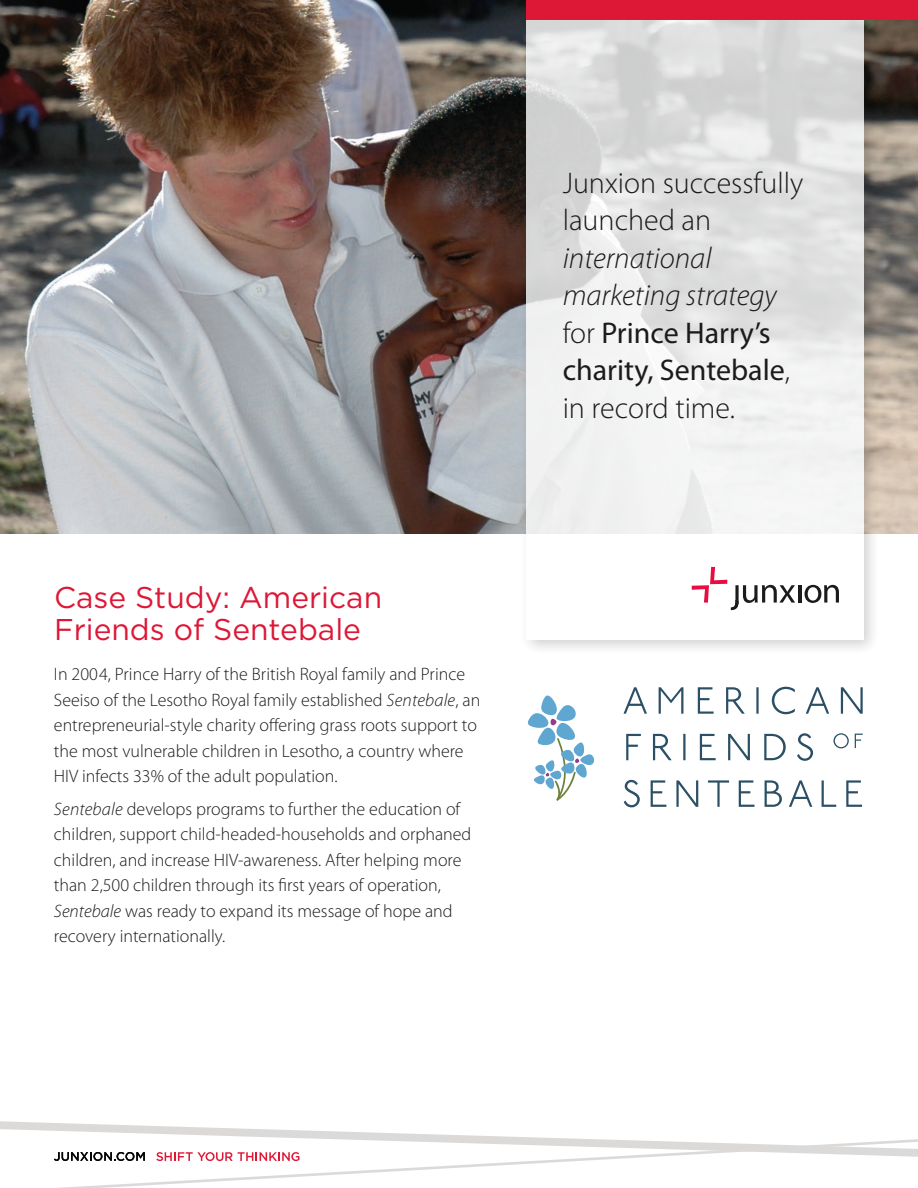
<style>
.page{position:relative;width:918px;height:1188px;background:#fff}
.page>*{position:absolute;margin:0;border:0;box-sizing:border-box;transform-origin:0 0}
.t1{font:italic 300 30px/37.5px "Myriad Pro";color:#1c1b1a}
.t2{font:30px/31.5px "Gotham";color:#dd1736}
.t3{font:300 30px/37.5px "Myriad Pro";color:#1c1b1a}
.t4{font:300 18px/25.5px "Myriad Pro";color:#1c1b1a}
.s1{font-style:italic}
.s2{font-style:normal}
.s3{font-weight:400;font-style:normal}
</style>
<div class="page">
<img style="left:0;top:0;width:918px;height:533px">
<div style="left:519px;top:0;width:362px;height:657px;background:#1c1b1a;opacity:.25"></div>
<svg style="left:526px;top:20px;width:338px;height:620px"></svg>
<hr style="left:798px;top:585px;width:3px;height:18px;background:#1c1b1a">
<svg style="left:805px;top:585px;width:34px;height:18px"></svg>
<svg style="left:692px;top:567px;width:103px;height:43px"></svg>
<div style="left:526px;top:0;width:392px;height:20px;background:#dd1736"></div>
<svg style="left:0;top:1121px;width:280px;height:10px"></svg>
<svg style="left:40px;top:1130px;width:878px;height:58px"></svg>
<svg style="left:624px;top:687px;width:23px;height:27px"></svg>
<svg style="left:659px;top:687px;width:24px;height:27px"></svg>
<svg style="left:698px;top:687px;width:16px;height:27px"></svg>
<svg style="left:726px;top:687px;width:19px;height:27px"></svg>
<svg style="left:756px;top:687px;width:3px;height:27px"></svg>
<svg style="left:772px;top:687px;width:23px;height:27px"></svg>
<svg style="left:806px;top:687px;width:23px;height:27px"></svg>
<svg style="left:841px;top:687px;width:22px;height:27px"></svg>
<svg style="left:624px;top:780px;width:16px;height:27px"></svg>
<svg style="left:651px;top:780px;width:15px;height:27px"></svg>
<svg style="left:676px;top:780px;width:22px;height:27px"></svg>
<svg style="left:708px;top:780px;width:21px;height:27px"></svg>
<svg style="left:739px;top:780px;width:16px;height:27px"></svg>
<svg style="left:765px;top:780px;width:17px;height:27px"></svg>
<svg style="left:789px;top:780px;width:23px;height:27px"></svg>
<svg style="left:822px;top:780px;width:14px;height:27px"></svg>
<svg style="left:846px;top:780px;width:16px;height:27px"></svg>
<svg style="left:626px;top:734px;width:15px;height:26px"></svg>
<svg style="left:653px;top:734px;width:19px;height:26px"></svg>
<svg style="left:683px;top:734px;width:3px;height:26px"></svg>
<svg style="left:700px;top:734px;width:16px;height:26px"></svg>
<svg style="left:728px;top:734px;width:22px;height:26px"></svg>
<svg style="left:764px;top:734px;width:22px;height:26px"></svg>
<svg style="left:797px;top:733px;width:16px;height:28px"></svg>
<svg style="left:833px;top:733px;width:16px;height:15px"></svg>
<svg style="left:855px;top:734px;width:8px;height:14px"></svg>
<svg style="left:527px;top:695px;width:68px;height:106px"></svg>
<h1 class="t2" style="left:54px;top:581px;width:330px">Case Study: American<br>Friends of Sentebale</h1>
<p class="t4" style="left:54px;top:661px;width:428px">In 2004, Prince Harry of the British Royal family and Prince Seeiso of the Lesotho Royal family established <span class="s1">Sentebale</span>, an entrepreneurial-style charity offering grass roots support to the most vulnerable children in Lesotho, a country where HIV infects 33% of the adult population.</p>
<p class="t4" style="left:54px;top:796px;width:419px"><span class="s1">Sentebale</span> develops programs to further the education of children, support child-headed-households and orphaned children, and increase HIV-awareness. After helping more than 2,500 children through its first years of operation, <span class="s1">Sentebale</span> was ready to expand its message of hope and recovery internationally.</p>
<h1 class="t3" style="left:563px;top:163px;width:242px">Junxion successfully launched an</h1>
<h1 class="t1" style="left:563px;top:239px;width:229px">international marketing strategy <span class="s2">for</span> <span class="s3">Prince Harry’s charity, Sentebale</span><span class="s2">, in record time.</span></h1>
</div>
